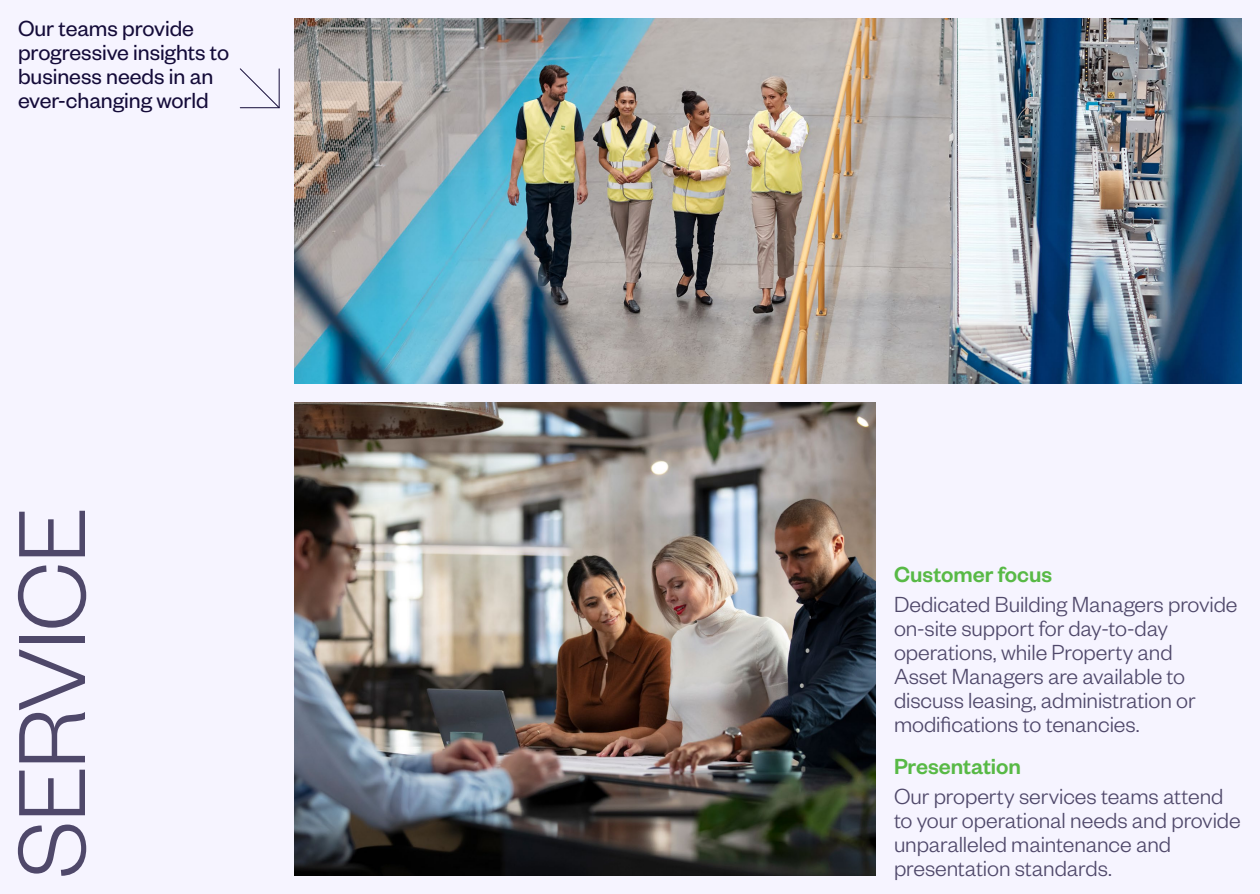
<style>
.page{position:relative;width:1260px;height:894px;background:#f6f4ff}
.page>*{position:absolute;margin:0;border:0;box-sizing:border-box;transform-origin:0 0}
.t1{font:300 104.55px "Founders Grotesk";letter-spacing:-.02em;color:#4f486a}
.t2{font:300 24px/24px "Founders Grotesk";letter-spacing:-.005em;color:#4f486a}
.t3{font:24px/24px "Founders Grotesk";letter-spacing:-.005em;color:#140b39}
.t4{font:500 24px "Founders Grotesk";color:#58b946}
</style>
<div class="page">
<svg style="left:239px;top:68px;width:41px;height:41px"></svg>
<img style="left:294px;top:402px;width:582px;height:474px">
<img style="left:294px;top:18px;width:948px;height:366px">
<p class="t3" style="left:18px;top:15px;width:213px">Our teams provide progressive insights to business needs in an ever-changing world</p>
<h1 class="t1" style="left:-12px;top:878px;width:373px;rotate:-90deg">SERVICE</h1>
<p class="t4" style="left:894px;top:559px;width:160px">Customer focus</p>
<p class="t2" style="left:894px;top:591px;width:345px">Dedicated Building Managers provide on-site support for day-to-day operations, while Property and<br>Asset Managers are available to discuss leasing, administration or modifications to tenancies.</p>
<p class="t4" style="left:894px;top:751px;width:128px">Presentation</p>
<p class="t2" style="left:894px;top:783px;width:348px">Our property services teams attend to your operational needs and provide unparalleled maintenance and presentation standards.</p>
</div>
